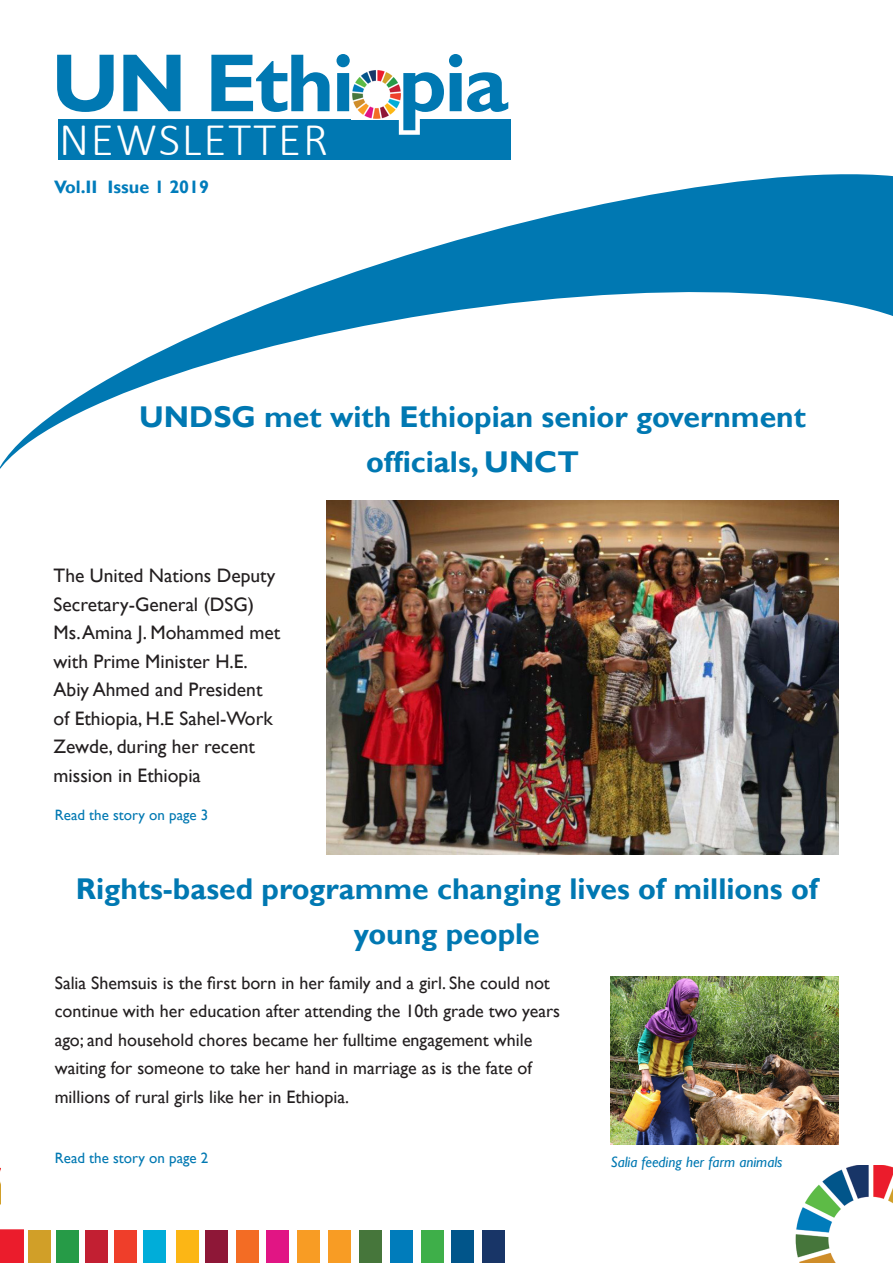
<style>
.page{position:relative;width:893px;height:1263px;background:#fff}
.page>*{position:absolute;margin:0;border:0;box-sizing:border-box;transform-origin:0 0}
.t1{font:700 82.8px "Gill Sans";letter-spacing:-.03em;color:#0078b2}
.t2{font:300 47.1px "Calibri";letter-spacing:.04em;color:#fff}
.t3{font:700 30px/45px "Gill Sans";color:#0078b2;text-align:center}
.t4{font:19.5px/28.5px "Gill Sans";color:#231f20}
.t5{font:18px/28.5px "Gill Sans";color:#231f20}
.t6{font:700 18px "Gill Sans";color:#007cbb}
.t7{font:15px "Gill Sans";color:#0078b2}
.t8{font:italic 15px "Gill Sans";color:#0078b2}
</style>
<div class="page">
<img style="left:795px;top:1166px;width:98px;height:97px">
<img style="left:0;top:1167px;width:1px;height:38px">
<svg style="left:352px;top:150px;width:541px;height:123px;fill:#0078b2"></svg>
<svg style="left:0;top:273px;width:893px;height:196px"></svg>
<div style="left:176px;top:1230px;width:23px;height:33px;background:#fcb615"></div>
<div style="left:1px;top:1230px;width:22px;height:32px;background:#eb1c2c"></div>
<div style="left:0;top:1229px;width:24px;height:34px;border:1px solid #eb1c2c"></div>
<div style="left:482px;top:1230px;width:23px;height:33px;background:#183567"></div>
<div style="left:452px;top:1230px;width:22px;height:33px;background:#01558a"></div>
<div style="left:421px;top:1230px;width:22px;height:33px;background:#3eaf49"></div>
<div style="left:390px;top:1230px;width:22px;height:33px;background:#007cbb"></div>
<div style="left:359px;top:1230px;width:23px;height:33px;background:#46763b"></div>
<div style="left:328px;top:1230px;width:23px;height:33px;background:#f89c24"></div>
<div style="left:297px;top:1230px;width:23px;height:33px;background:#f89c24"></div>
<div style="left:267px;top:1230px;width:22px;height:33px;background:#e11584"></div>
<div style="left:236px;top:1230px;width:22px;height:33px;background:#f36c24"></div>
<div style="left:205px;top:1230px;width:22px;height:33px;background:#8e1737"></div>
<div style="left:143px;top:1230px;width:23px;height:33px;background:#00add9"></div>
<div style="left:115px;top:1230px;width:22px;height:33px;background:#ef3e2a"></div>
<div style="left:85px;top:1230px;width:23px;height:33px;background:#c21f32"></div>
<div style="left:56px;top:1230px;width:22px;height:33px;background:#269b47"></div>
<div style="left:29px;top:1230px;width:22px;height:33px;background:#d19f28"></div>
<div style="left:58px;top:120px;width:452px;height:40px;background:#0078b2"></div>
<svg style="left:398px;top:119px;width:57px;height:16px"></svg>
<img style="left:352px;top:70px;width:49px;height:49px">
<img style="left:326px;top:500px;width:513px;height:354px">
<img style="left:611px;top:976px;width:228px;height:168px">
<p class="t1" style="left:51px;top:33px;width:458px">UN Ethiopia</p>
<p class="t2" style="left:59px;top:110px;width:270px">NEWSLETTER</p>
<p class="t6" style="left:54px;top:176px;width:157px">Vol.II Issue 1 2019</p>
<p class="t3" style="left:139px;top:395px;width:668px">UNDSG met with Ethiopian senior government officials, UNCT</p>
<p class="t4" style="left:54px;top:562px;width:228px">The United Nations Deputy<br>Secretary-General (DSG)<br>Ms. Amina J. Mohammed met with Prime Minister H.E.<br>Abiy Ahmed and President of Ethiopia, H.E Sahel-Work<br>Zewde, during her recent mission in Ethiopia</p>
<p class="t7" style="left:55px;top:807px;width:155px">Read the story on page 3</p>
<p class="t3" style="left:76px;top:868px;width:744px">Rights-based programme changing lives of millions of young people</p>
<p class="t5" style="left:55px;top:968px;width:507px">Salia Shemsuis is the first born in her family and a girl. She could not continue with her education after attending the 10th grade two years ago; and household chores became her fulltime engagement while waiting for someone to take her hand in marriage as is the fate of millions of rural girls like her in Ethiopia.</p>
<p class="t7" style="left:55px;top:1149px;width:155px">Read the story on page 2</p>
<p class="t8" style="left:611px;top:1153px;width:173px">Salia feeding her farm animals</p>
</div>
